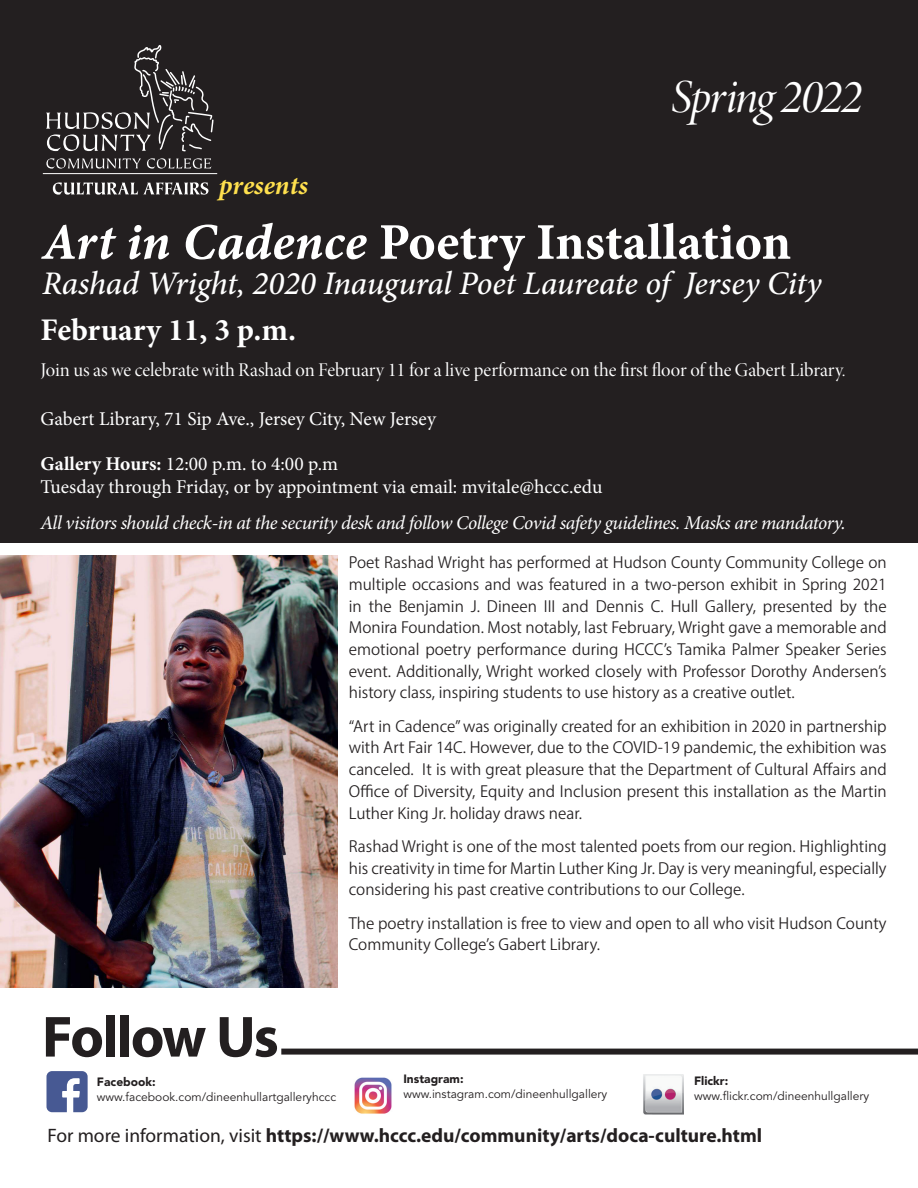
<style>
.page{position:relative;width:918px;height:1188px;background:#fff}
.page>*{position:absolute;margin:0;border:0;box-sizing:border-box;transform-origin:0 0}
.t1{font:700 58.5px "Myriad Pro";letter-spacing:-.035em;color:#231f20}
.t2{font:51.45px "Minion Pro Bold Capt";color:#fff}
.t3{font:italic 500 47.55px "Minion 3 Display";letter-spacing:-.035em;color:#fff}
.t4{font:italic 500 33px "Minion Pro";letter-spacing:-.01em;color:#fff}
.t5{font:700 31.5px "Minion Pro";color:#fff}
.t6{font:italic 700 26.85px "Minion Pro";color:#ffe04e}
.t7{font:19.5px "Minion Pro";color:#fff}
.t8{font:italic 19.5px "Minion Pro";letter-spacing:-.025em;color:#fff}
.t9{font:19.5px "Minion Pro Disp";letter-spacing:-.005em;color:#fff}
.t10{font:700 19.5px "Myriad Pro";color:#231f20}
.t11{font:17.4px/21.8px "Myriad Variable Concept";color:#231f20;text-align:justify}
.t12{font:12px "Avenir LT Std";color:#231f20}
.t13{font:900 12px "Avenir LT Std";color:#231f20}
.s1{font-family:"Minion Pro Bold It Capt"}
.s2{font-weight:700}
.s3{font-weight:400}
</style>
<div class="page">
<img style="left:0;top:555px;width:338px;height:432px">
<div style="left:0;top:0;width:918px;height:542px;background:#231f20"></div>
<svg style="left:46px;top:45px;width:168px;height:106px"></svg>
<svg style="left:46px;top:158px;width:95px;height:11px"></svg>
<svg style="left:147px;top:158px;width:64px;height:11px"></svg>
<hr style="left:43px;top:173px;width:174px;height:1px;background:#fff">
<svg style="left:53px;top:182px;width:155px;height:13px"></svg>
<svg style="left:46px;top:1071px;width:42px;height:41px"></svg>
<img style="left:354px;top:1077px;width:38px;height:37px">
<img style="left:643px;top:1074px;width:41px;height:40px">
<div style="left:281px;top:1049px;width:637px;height:6px;background:#231f20"></div>
<p class="t6" style="left:219px;top:167px;width:91px">presents</p>
<p class="t3" style="left:671px;top:65px;width:193px">Spring 2022</p>
<p class="t2" style="left:42px;top:205px;width:751px"><span class="s1">Art in Cadence</span> Poetry Installation</p>
<p class="t4" style="left:42px;top:261px;width:781px">Rashad Wright, 2020 Inaugural Poet Laureate of Jersey City</p>
<p class="t5" style="left:40px;top:308px;width:257px">February 11, 3 p.m.</p>
<p class="t9" style="left:40px;top:357px;width:807px">Join us as we celebrate with Rashad on February 11 for a live performance on the first floor of the Gabert Library.</p>
<p class="t7" style="left:40px;top:405px;width:397px">Gabert Library, 71 Sip Ave., Jersey City, New Jersey</p>
<p class="t7" style="left:40px;top:451px;width:299px"><span class="s2">Gallery Hours:</span> 12:00 p.m. to 4:00 p.m</p>
<p class="t7" style="left:40px;top:474px;width:563px">Tuesday through Friday, or by appointment via email: mvitale@hccc.edu</p>
<p class="t8" style="left:40px;top:510px;width:807px">All visitors should check-in at the security desk and follow College Covid safety guidelines. Masks are mandatory.</p>
<p class="t11" style="left:349px;top:551px;width:539px">Poet Rashad Wright has performed at Hudson County Community College on multiple occasions and was featured in a two-person exhibit in Spring 2021 in the Benjamin J. Dineen III and Dennis C. Hull Gallery, presented by the Monira Foundation. Most notably, last February, Wright gave a memorable and emotional poetry performance during HCCC’s Tamika Palmer Speaker Series event. Additionally, Wright worked closely with Professor Dorothy Andersen’s history class, inspiring students to use history as a creative outlet.</p>
<p class="t11" style="left:349px;top:715px;width:539px">“Art in Cadence” was originally created for an exhibition in 2020 in partnership with Art Fair 14C. However, due to the COVID-19 pandemic, the exhibition was canceled. It is with great pleasure that the Department of Cultural Affairs and Office of Diversity, Equity and Inclusion present this installation as the Martin Luther King Jr. holiday draws near.</p>
<p class="t11" style="left:349px;top:835px;width:539px">Rashad Wright is one of the most talented poets from our region. Highlighting his creativity in time for Martin Luther King Jr. Day is very meaningful, especially considering his past creative contributions to our College.</p>
<p class="t11" style="left:349px;top:912px;width:539px">The poetry installation is free to view and open to all who visit Hudson County<br>Community College’s Gabert Library.</p>
<p class="t1" style="left:42px;top:999px;width:238px">Follow Us</p>
<p class="t13" style="left:97px;top:1075px;width:60px">Facebook:</p>
<p class="t12" style="left:97px;top:1090px;width:241px">www.facebook.com/dineenhullartgalleryhccc</p>
<p class="t13" style="left:403px;top:1072px;width:62px">Instagram:</p>
<p class="t12" style="left:403px;top:1087px;width:205px">www.instagram.com/dineenhullgallery</p>
<p class="t13" style="left:694px;top:1074px;width:36px">Flickr:</p>
<p class="t12" style="left:694px;top:1088px;width:177px">www.flickr.com/dineenhullgallery</p>
<p class="t10" style="left:48px;top:1123px;width:716px"><span class="s3">For more information, visit</span> https://www.hccc.edu/community/arts/doca-culture.html</p>
</div>
